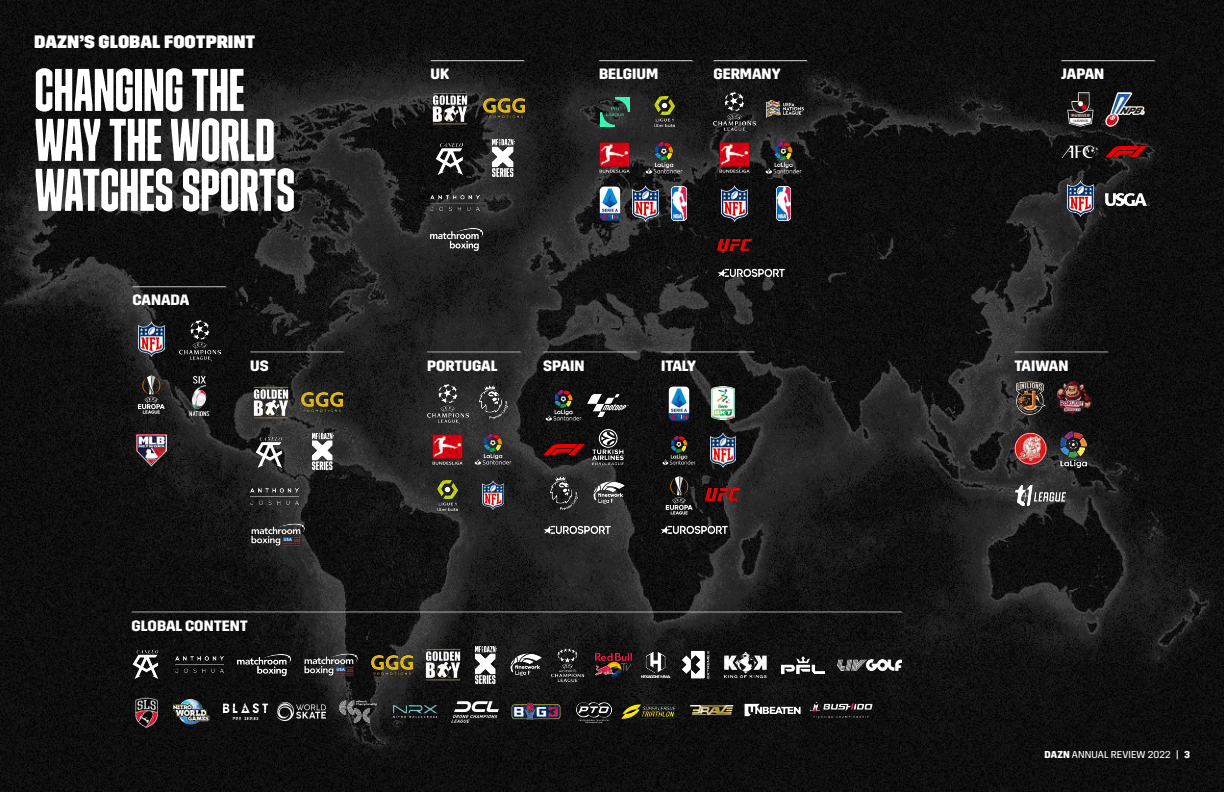
<style>
.page{position:relative;width:1224px;height:792px;background:#fff}
.page>*{position:absolute;margin:0;border:0;box-sizing:border-box;transform-origin:0 0}
.t1{font:60px/50px "DAZN Trim Condensed Text";letter-spacing:-.015em;color:#fff}
.t2{font:800 18px "DAZN Trim";color:#fff}
.t3{font:700 15px "DAZN Trim";color:#fff}
.t4{font:10px "DAZN Trim";letter-spacing:.01em;color:#fff}
.s1{font-weight:700}
.s2{font-family:"Trim Mono";font-weight:700}
</style>
<div class="page">
<img style="left:0;top:0;width:1224px;height:792px">
<div style="left:594px;top:54px;width:105px;height:12px;background:#111"></div>
<hr style="left:598px;top:60px;width:96px;height:2px;background:#393939">
<hr style="left:598px;top:59px;width:96px;height:2px;background:#000;opacity:.75">
<div style="left:709px;top:54px;width:104px;height:12px;background:#101010"></div>
<hr style="left:713px;top:60px;width:96px;height:2px;background:#373737">
<hr style="left:712px;top:59px;width:96px;height:2px;background:#000;opacity:.75">
<div style="left:1056px;top:54px;width:105px;height:12px;background:#0e0e0e"></div>
<hr style="left:1060px;top:60px;width:97px;height:2px;background:#363636">
<hr style="left:1060px;top:59px;width:96px;height:2px;background:#000;opacity:.75">
<div style="left:1010px;top:346px;width:104px;height:12px;background:#000;opacity:.06"></div>
<hr style="left:1014px;top:351px;width:96px;height:3px;background:#fff;opacity:.75">
<hr style="left:1013px;top:350px;width:96px;height:3px;background:#000;opacity:.75">
<img style="left:1014px;top:432px;width:33px;height:32px">
<img style="left:1061px;top:431px;width:26px;height:37px">
<div style="left:422px;top:346px;width:105px;height:12px;background:#262626"></div>
<hr style="left:426px;top:351px;width:96px;height:3px;background:#fff;opacity:.75">
<hr style="left:426px;top:350px;width:96px;height:3px;background:#000;opacity:.75">
<div style="left:538px;top:346px;width:105px;height:12px;background:#000;opacity:.06"></div>
<hr style="left:542px;top:351px;width:96px;height:3px;background:#fff;opacity:.75">
<hr style="left:542px;top:350px;width:96px;height:3px;background:#000;opacity:.75">
<div style="left:656px;top:346px;width:105px;height:12px;background:#000;opacity:.06"></div>
<hr style="left:660px;top:351px;width:96px;height:3px;background:#fff;opacity:.75">
<hr style="left:660px;top:350px;width:96px;height:3px;background:#000;opacity:.75">
<div style="left:128px;top:281px;width:104px;height:11px;background:#000;opacity:.06"></div>
<hr style="left:131px;top:286px;width:97px;height:2px;background:#131313">
<hr style="left:131px;top:285px;width:96px;height:3px;background:#000;opacity:.75">
<img style="left:179px;top:321px;width:41px;height:39px">
<img style="left:139px;top:321px;width:25px;height:36px">
<svg style="left:138px;top:375px;width:27px;height:39px"></svg>
<img style="left:136px;top:435px;width:31px;height:31px">
<div style="left:127px;top:606px;width:780px;height:12px;background:#000;opacity:.06"></div>
<hr style="left:131px;top:611px;width:772px;height:3px;background:#fff;opacity:.75">
<hr style="left:130px;top:610px;width:773px;height:3px;background:#000;opacity:.75">
<div style="left:426px;top:54px;width:104px;height:12px;background:#111"></div>
<hr style="left:430px;top:60px;width:96px;height:2px;background:#383838">
<hr style="left:429px;top:59px;width:96px;height:2px;background:#000;opacity:.75">
<div style="left:245px;top:346px;width:105px;height:12px;background:#000;opacity:.06"></div>
<hr style="left:249px;top:351px;width:96px;height:3px;background:#fff;opacity:.75">
<hr style="left:249px;top:350px;width:96px;height:3px;background:#000;opacity:.75">
<img style="left:632px;top:186px;width:26px;height:35px">
<img style="left:600px;top:97px;width:30px;height:29px">
<img style="left:645px;top:141px;width:39px;height:33px">
<img style="left:597px;top:140px;width:36px;height:35px">
<img style="left:672px;top:187px;width:15px;height:33px">
<img style="left:597px;top:185px;width:26px;height:38px">
<img style="left:654px;top:97px;width:20px;height:30px">
<img style="left:479px;top:385px;width:28px;height:34px">
<img style="left:427px;top:384px;width:41px;height:40px">
<img style="left:474px;top:433px;width:39px;height:33px">
<img style="left:430px;top:431px;width:35px;height:36px">
<img style="left:483px;top:481px;width:21px;height:29px">
<img style="left:438px;top:480px;width:20px;height:30px">
<img style="left:545px;top:389px;width:38px;height:32px">
<img style="left:550px;top:476px;width:28px;height:34px">
<img style="left:543px;top:526px;width:67px;height:9px">
<img style="left:543px;top:444px;width:41px;height:10px">
<img style="left:588px;top:394px;width:41px;height:23px">
<img style="left:592px;top:481px;width:33px;height:24px">
<img style="left:593px;top:430px;width:31px;height:34px">
<img style="left:250px;top:523px;width:55px;height:24px">
<img style="left:254px;top:436px;width:33px;height:33px">
<img style="left:250px;top:489px;width:49px;height:15px">
<img style="left:302px;top:392px;width:41px;height:20px">
<img style="left:312px;top:433px;width:22px;height:37px">
<img style="left:252px;top:385px;width:38px;height:35px">
<img style="left:435px;top:143px;width:32px;height:32px">
<img style="left:431px;top:195px;width:48px;height:16px">
<img style="left:483px;top:99px;width:41px;height:19px">
<img style="left:493px;top:140px;width:21px;height:36px">
<img style="left:431px;top:91px;width:38px;height:36px">
<img style="left:1016px;top:382px;width:29px;height:32px">
<img style="left:1056px;top:381px;width:35px;height:34px">
<img style="left:722px;top:186px;width:25px;height:35px">
<img style="left:714px;top:92px;width:41px;height:40px">
<img style="left:767px;top:101px;width:36px;height:17px">
<img style="left:717px;top:269px;width:67px;height:9px">
<img style="left:776px;top:187px;width:15px;height:33px">
<img style="left:764px;top:141px;width:39px;height:33px">
<img style="left:717px;top:140px;width:35px;height:35px">
<img style="left:717px;top:239px;width:34px;height:12px">
<svg style="left:666px;top:476px;width:27px;height:39px"></svg>
<img style="left:661px;top:526px;width:66px;height:9px">
<img style="left:711px;top:387px;width:23px;height:33px">
<img style="left:661px;top:435px;width:35px;height:30px">
<img style="left:710px;top:432px;width:26px;height:36px">
<img style="left:665px;top:384px;width:27px;height:38px">
<img style="left:706px;top:489px;width:34px;height:11px">
<img style="left:129px;top:650px;width:33px;height:30px">
<img style="left:551px;top:648px;width:32px;height:33px">
<img style="left:837px;top:659px;width:65px;height:11px">
<img style="left:723px;top:651px;width:46px;height:27px">
<img style="left:620px;top:700px;width:56px;height:23px">
<img style="left:642px;top:652px;width:28px;height:26px">
<img style="left:277px;top:702px;width:48px;height:18px">
<img style="left:509px;top:653px;width:33px;height:24px">
<img style="left:340px;top:701px;width:36px;height:21px">
<img style="left:392px;top:705px;width:47px;height:13px">
<img style="left:222px;top:702px;width:46px;height:18px">
<img style="left:577px;top:700px;width:34px;height:22px">
<img style="left:175px;top:657px;width:49px;height:16px">
<img style="left:371px;top:655px;width:41px;height:19px">
<img style="left:475px;top:646px;width:22px;height:37px">
<img style="left:781px;top:656px;width:44px;height:17px">
<img style="left:424px;top:647px;width:38px;height:36px">
<img style="left:134px;top:697px;width:24px;height:32px">
<img style="left:173px;top:697px;width:37px;height:29px">
<img style="left:595px;top:653px;width:36px;height:23px">
<img style="left:745px;top:702px;width:55px;height:16px">
<img style="left:690px;top:703px;width:45px;height:15px">
<img style="left:511px;top:700px;width:50px;height:21px">
<img style="left:810px;top:702px;width:62px;height:17px">
<img style="left:680px;top:649px;width:32px;height:32px">
<img style="left:452px;top:701px;width:46px;height:21px">
<img style="left:1105px;top:93px;width:40px;height:33px">
<img style="left:1067px;top:181px;width:26px;height:35px">
<img style="left:1061px;top:144px;width:39px;height:15px">
<img style="left:1106px;top:194px;width:43px;height:12px">
<img style="left:1106px;top:147px;width:41px;height:10px">
<img style="left:1065px;top:93px;width:30px;height:33px">
<img style="left:185px;top:373px;width:29px;height:46px">
<img style="left:1016px;top:486px;width:49px;height:19px">
<img style="left:431px;top:229px;width:52px;height:21px">
<img style="left:238px;top:654px;width:52px;height:21px">
<img style="left:303px;top:653px;width:55px;height:24px">
<p class="t2" style="left:34px;top:26px;width:223px">DAZN’S GLOBAL FOOTPRINT</p>
<h1 class="t1" style="left:34px;top:65px;width:263px">CHANGING THE<br>WAY THE WORLD<br>WATCHES SPORTS</h1>
<p class="t3" style="left:599px;top:61px;width:61px">BELGIUM</p>
<p class="t3" style="left:713px;top:61px;width:69px">GERMANY</p>
<p class="t3" style="left:1061px;top:61px;width:45px">JAPAN</p>
<p class="t3" style="left:431px;top:61px;width:20px">UK</p>
<p class="t3" style="left:132px;top:287px;width:59px">CANADA</p>
<p class="t3" style="left:250px;top:353px;width:20px">US</p>
<p class="t3" style="left:132px;top:613px;width:118px">GLOBAL CONTENT</p>
<p class="t3" style="left:427px;top:353px;width:72px">PORTUGAL</p>
<p class="t3" style="left:543px;top:353px;width:43px">SPAIN</p>
<p class="t3" style="left:661px;top:353px;width:37px">ITALY</p>
<p class="t3" style="left:1015px;top:353px;width:55px">TAIWAN</p>
<p class="t4" style="left:1044px;top:746px;width:147px"><span class="s1">DAZN</span> ANNUAL REVIEW 2022 | <span class="s2">3</span></p>
</div>
